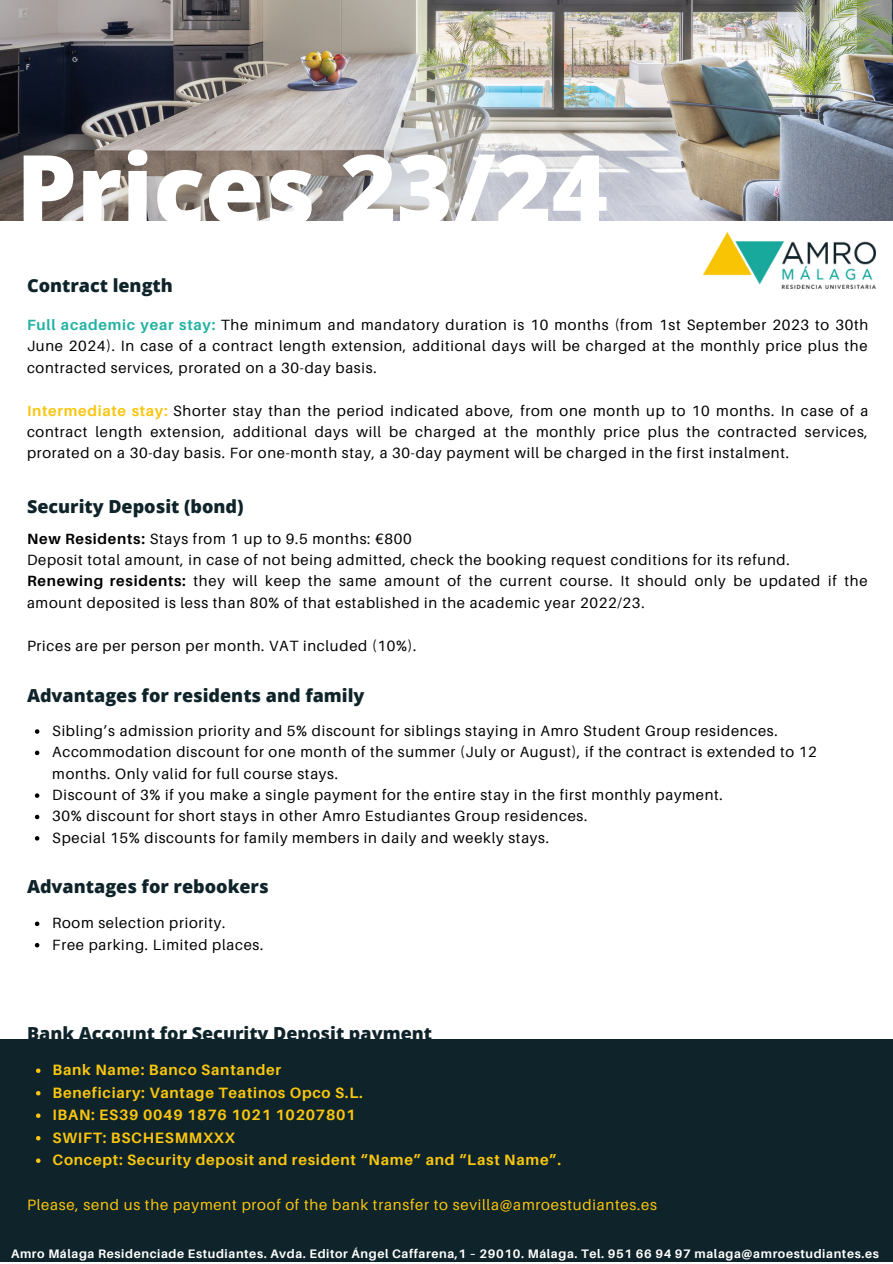
<style>
.page{position:relative;width:893px;height:1264px;background:#fff}
.page>*{position:absolute;margin:0;border:0;box-sizing:border-box;transform-origin:0 0}
.t1{font:800 96px "Open Sans";color:#fff}
.t2{font:800 18px "Open Sans";color:#0f242a}
.t3{font:700 15px "Aileron";letter-spacing:.05em;color:#fac60e}
.t4{font:15px "Aileron";letter-spacing:.05em;color:#fac60e}
.t5{font:14.85px/21.3px "Aileron";letter-spacing:.05em;color:#000}
.t6{font:700 12.3px "Aileron";letter-spacing:.05em;color:#fff}
.s1{font-weight:700;color:#21b2a2}
.s2{font-weight:700;color:#fac60e}
.s3{font-weight:700}
</style>
<div class="page">
<svg style="left:35px;top:729px;width:4px;height:4px"></svg>
<svg style="left:35px;top:750px;width:4px;height:5px"></svg>
<svg style="left:35px;top:793px;width:4px;height:4px"></svg>
<svg style="left:35px;top:814px;width:4px;height:5px"></svg>
<svg style="left:35px;top:836px;width:4px;height:4px"></svg>
<svg style="left:35px;top:921px;width:4px;height:5px"></svg>
<svg style="left:35px;top:943px;width:4px;height:4px"></svg>
<img style="left:0;top:0;width:892px;height:220px">
<img style="left:703px;top:232px;width:172px;height:56px">
<div style="left:0;top:1039px;width:892px;height:222px;background:#0f242a"></div>
<svg style="left:36px;top:1068px;width:4px;height:4px"></svg>
<svg style="left:36px;top:1091px;width:4px;height:4px"></svg>
<svg style="left:36px;top:1113px;width:4px;height:4px"></svg>
<svg style="left:36px;top:1136px;width:4px;height:4px"></svg>
<svg style="left:36px;top:1158px;width:4px;height:4px"></svg>
<p class="t1" style="left:16px;top:121px;width:593px">Prices 23/24</p>
<p class="t2" style="left:27px;top:273px;width:147px">Contract length</p>
<p class="t5" style="left:27px;top:314px;width:842px;text-align:justify"><span class="s1">Full academic year stay:</span> The minimum and mandatory duration is 10 months (from 1st September 2023 to 30th June 2024). In case of a contract length extension, additional days will be charged at the monthly price plus the contracted services, prorated on a 30-day basis.</p>
<p class="t5" style="left:27px;top:399px;width:842px;text-align:justify"><span class="s2">Intermediate stay:</span> Shorter stay than the period indicated above, from one month up to 10 months. In case of a contract length extension, additional days will be charged at the monthly price plus the contracted services, prorated on a 30-day basis. For one-month stay, a 30-day payment will be charged in the first instalment.</p>
<p class="t2" style="left:27px;top:494px;width:218px">Security Deposit (bond)</p>
<p class="t5" style="left:27px;top:527px;width:386px"><span class="s3">New Residents:</span> Stays from 1 up to 9.5 months: €800</p>
<p class="t5" style="left:27px;top:549px;width:764px">Deposit total amount, in case of not being admitted, check the booking request conditions for its refund.</p>
<p class="t5" style="left:27px;top:570px;width:841px"><span class="s3">Renewing residents:</span> they will keep the same amount of the current course. It should only be updated if the amount deposited is less than 80% of that established in the academic year 2022/23.</p>
<p class="t5" style="left:27px;top:634px;width:391px">Prices are per person per month. VAT included (10%).</p>
<p class="t2" style="left:27px;top:682px;width:339px">Advantages for residents and family</p>
<p class="t5" style="left:52px;top:720px;width:727px">Sibling’s admission priority and 5% discount for siblings staying in Amro Student Group residences.</p>
<p class="t5" style="left:52px;top:741px;width:766px">Accommodation discount for one month of the summer (July or August), if the contract is extended to 12 months. Only valid for full course stays.</p>
<p class="t5" style="left:52px;top:784px;width:672px">Discount of 3% if you make a single payment for the entire stay in the first monthly payment.</p>
<p class="t5" style="left:52px;top:805px;width:536px">30% discount for short stays in other Amro Estudiantes Group residences.</p>
<p class="t5" style="left:52px;top:826px;width:498px">Special 15% discounts for family members in daily and weekly stays.</p>
<p class="t2" style="left:27px;top:874px;width:243px">Advantages for rebookers</p>
<p class="t5" style="left:52px;top:912px;width:175px">Room selection priority.</p>
<p class="t5" style="left:52px;top:933px;width:212px">Free parking. Limited places.</p>
<p class="t2" style="left:27px;top:1020px;width:406px">Bank Account for Security Deposit payment</p>
<p class="t3" style="left:52px;top:1060px;width:230px">Bank Name: Banco Santander</p>
<p class="t3" style="left:52px;top:1083px;width:312px">Beneficiary: Vantage Teatinos Opco S.L.</p>
<p class="t3" style="left:52px;top:1105px;width:304px">IBAN: ES39 0049 1876 1021 10207801</p>
<p class="t3" style="left:52px;top:1128px;width:184px">SWIFT: BSCHESMMXXX</p>
<p class="t3" style="left:52px;top:1150px;width:510px">Concept: Security deposit and resident “Name” and “Last Name”.</p>
<p class="t4" style="left:27px;top:1195px;width:631px">Please, send us the payment proof of the bank transfer to sevilla@amroestudiantes.es</p>
<p class="t6" style="left:11px;top:1245px;width:869px">Amro Málaga Residenciade Estudiantes. Avda. Editor Ángel Caffarena,1 – 29010. Málaga. Tel. 951 66 94 97 malaga@amroestudiantes.es</p>
</div>
